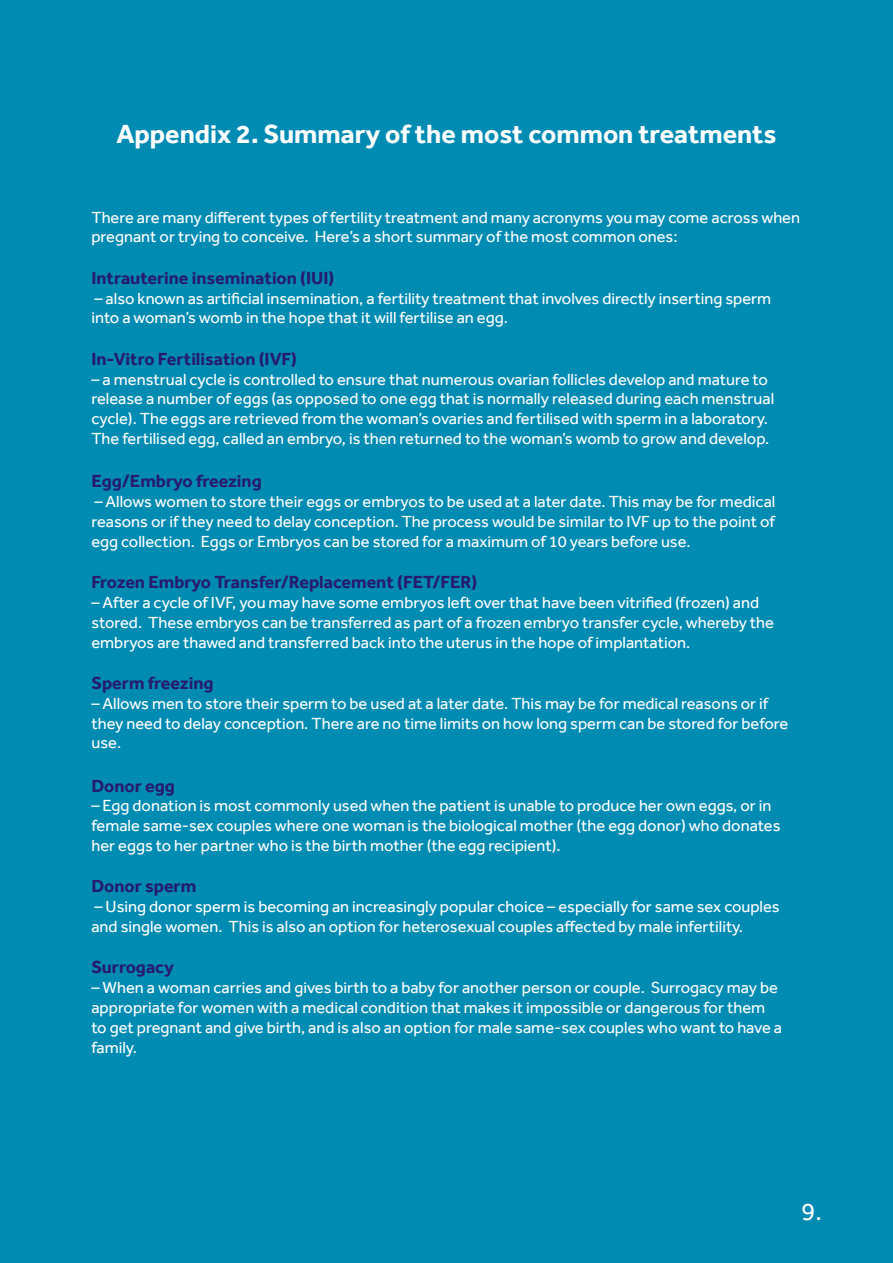
<style>
.page{position:relative;width:893px;height:1263px;background:#008bb3}
.page>*{position:absolute;margin:0;border:0;box-sizing:border-box;transform-origin:0 0}
.t1{font:700 27px "Effra";color:#fff}
.t2{font:25.5px "Effra";color:#fff}
.t3{font:700 18px "Effra";color:#261b6f}
.t4{font:16.5px/19.8px "Effra";color:#fff}
</style>
<div class="page">
<h1 class="t1" style="left:116px;top:118px;width:662px">Appendix 2. Summary of the most common treatments</h1>
<p class="t4" style="left:91px;top:207px;width:710px">There are many different types of fertility treatment and many acronyms you may come across when pregnant or trying to conceive. Here’s a short summary of the most common ones:</p>
<p class="t3" style="left:91px;top:267px;width:244px">Intrauterine insemination (IUI)</p>
<p class="t4" style="left:91px;top:288px;width:681px">– also known as artificial insemination, a fertility treatment that involves directly inserting sperm into a woman’s womb in the hope that it will fertilise an egg.</p>
<p class="t3" style="left:91px;top:348px;width:207px">In-Vitro Fertilisation (IVF)</p>
<p class="t4" style="left:91px;top:369px;width:684px">– a menstrual cycle is controlled to ensure that numerous ovarian follicles develop and mature to release a number of eggs (as opposed to one egg that is normally released during each menstrual cycle). The eggs are retrieved from the woman’s ovaries and fertilised with sperm in a laboratory.<br>The fertilised egg, called an embryo, is then returned to the woman’s womb to grow and develop.</p>
<p class="t3" style="left:91px;top:471px;width:172px">Egg/Embryo freezing</p>
<p class="t4" style="left:91px;top:491px;width:685px;text-align:justify">– Allows women to store their eggs or embryos to be used at a later date. This may be for medical reasons or if they need to delay conception. The process would be similar to IVF up to the point of egg collection. Eggs or Embryos can be stored for a maximum of 10 years before use.</p>
<p class="t3" style="left:91px;top:571px;width:387px">Frozen Embryo Transfer/Replacement (FET/FER)</p>
<p class="t4" style="left:91px;top:592px;width:684px">– After a cycle of IVF, you may have some embryos left over that have been vitrified (frozen) and stored. These embryos can be transferred as part of a frozen embryo transfer cycle, whereby the embryos are thawed and transferred back into the uterus in the hope of implantation.</p>
<p class="t3" style="left:91px;top:672px;width:124px">Sperm freezing</p>
<p class="t4" style="left:91px;top:693px;width:698px">– Allows men to store their sperm to be used at a later date. This may be for medical reasons or if they need to delay conception. There are no time limits on how long sperm can be stored for before use.</p>
<p class="t3" style="left:91px;top:775px;width:85px">Donor egg</p>
<p class="t4" style="left:91px;top:796px;width:690px">– Egg donation is most commonly used when the patient is unable to produce her own eggs, or in female same-sex couples where one woman is the biological mother (the egg donor) who donates her eggs to her partner who is the birth mother (the egg recipient).</p>
<p class="t3" style="left:91px;top:876px;width:106px">Donor sperm</p>
<p class="t4" style="left:91px;top:896px;width:690px">– Using donor sperm is becoming an increasingly popular choice – especially for same sex couples and single women. This is also an option for heterosexual couples affected by male infertility.</p>
<p class="t3" style="left:91px;top:957px;width:84px">Surrogacy</p>
<p class="t4" style="left:91px;top:977px;width:692px">– When a woman carries and gives birth to a baby for another person or couple. Surrogacy may be appropriate for women with a medical condition that makes it impossible or dangerous for them to get pregnant and give birth, and is also an option for male same-sex couples who want to have a family.</p>
<h2 class="t2" style="left:801px;top:1196px;width:22px">9.</h2>
</div>
